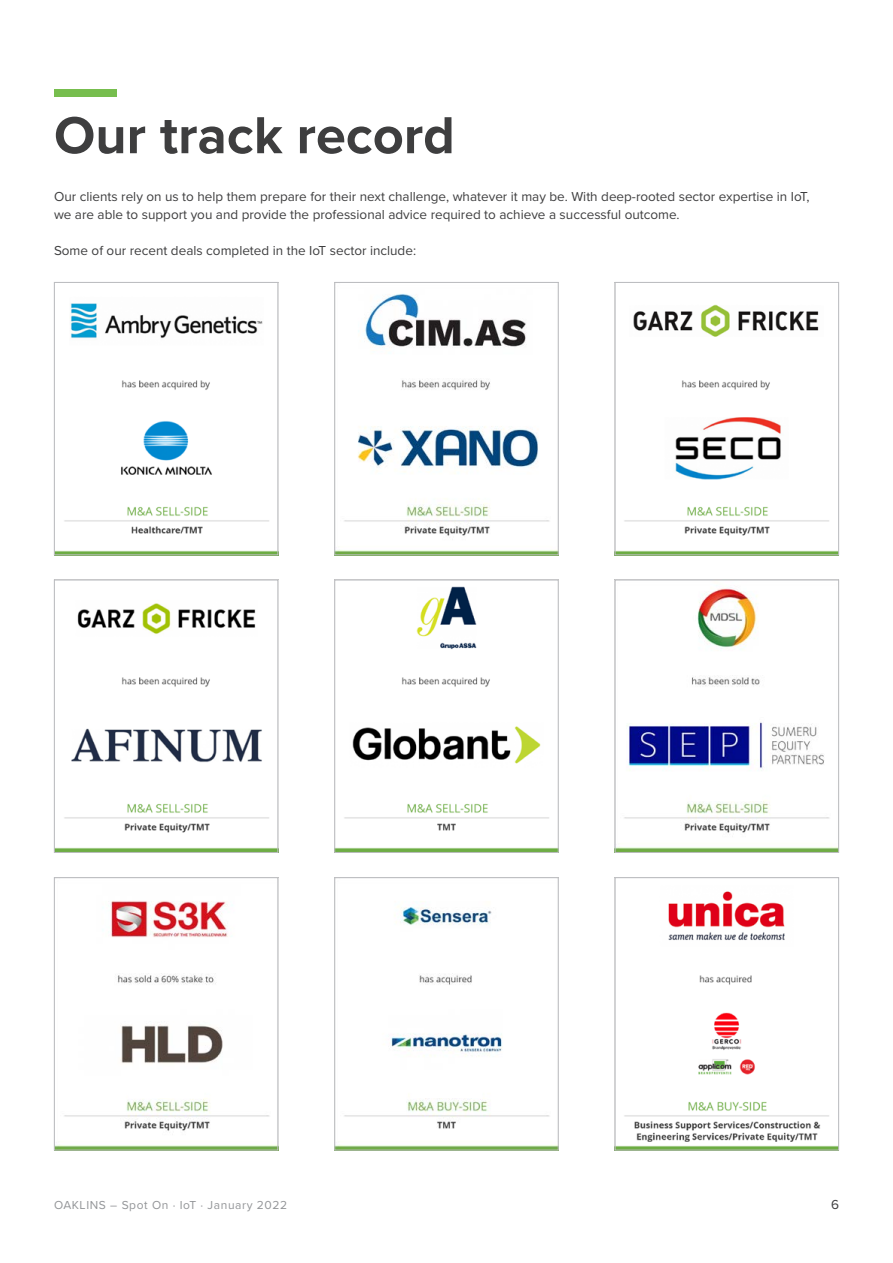
<style>
.page{position:relative;width:893px;height:1263px;background:#fff}
.page>*{position:absolute;margin:0;border:0;box-sizing:border-box;transform-origin:0 0}
._03_headline_level_1{font:700 54px "Proxima Nova";color:#3e3e3f}
._01_bodycopy{font:13.5px/18px "Proxima Nova";color:#3e3e3f}
.t1{font:12px "Proxima Nova";letter-spacing:.05em;color:#939598}
</style>
<div class="page">
<img style="left:336px;top:586px;width:221px;height:265px">
<div style="left:334px;top:580px;width:225px;height:273px;border:1px solid #bcbdc0"></div>
<div style="left:54px;top:89px;width:63px;height:8px;background:#77be4e"></div>
<img style="left:617px;top:304px;width:220px;height:249px">
<div style="left:615px;top:282px;width:224px;height:273px;border:1px solid #bcbdc0"></div>
<img style="left:617px;top:891px;width:220px;height:257px">
<div style="left:615px;top:877px;width:224px;height:273px;border:1px solid #bcbdc0"></div>
<img style="left:336px;top:294px;width:221px;height:259px">
<div style="left:334px;top:282px;width:225px;height:273px;border:1px solid #bcbdc0"></div>
<img style="left:617px;top:587px;width:220px;height:264px">
<div style="left:615px;top:580px;width:224px;height:273px;border:1px solid #bcbdc0"></div>
<img style="left:56px;top:901px;width:220px;height:247px">
<div style="left:54px;top:877px;width:224px;height:273px;border:1px solid #bcbdc0"></div>
<img style="left:56px;top:603px;width:220px;height:248px">
<div style="left:54px;top:580px;width:224px;height:273px;border:1px solid #bcbdc0"></div>
<img style="left:56px;top:303px;width:220px;height:250px">
<div style="left:54px;top:282px;width:224px;height:273px;border:1px solid #bcbdc0"></div>
<img style="left:336px;top:901px;width:221px;height:247px">
<div style="left:334px;top:877px;width:225px;height:273px;border:1px solid #bcbdc0"></div>
<div style="left:692px;top:489px;width:70px;height:14px;background:#fff"></div>
<div style="left:692px;top:786px;width:70px;height:15px;background:#fff"></div>
<div style="left:692px;top:1083px;width:70px;height:15px;background:#fff"></div>
<div style="left:411px;top:1083px;width:70px;height:15px;background:#fff"></div>
<div style="left:411px;top:785px;width:70px;height:15px;background:#fff"></div>
<div style="left:129px;top:483px;width:75px;height:18px;background:#fff"></div>
<div style="left:129px;top:1079px;width:75px;height:19px;background:#fff"></div>
<p class="_03_headline_level_1" style="left:54px;top:104px;width:402px">Our track record</p>
<p class="_01_bodycopy" style="left:54px;top:186px;width:757px">Our clients rely on us to help them prepare for their next challenge, whatever it may be. With deep-rooted sector expertise in IoT, we are able to support you and provide the professional advice required to achieve a successful outcome.</p>
<p class="_01_bodycopy" style="left:54px;top:240px;width:364px">Some of our recent deals completed in the IoT sector include:</p>
<p class="t1" style="left:54px;top:1196px;width:235px">OAKLINS – Spot On · IoT · January 2022</p>
<p class="_01_bodycopy" style="left:831px;top:1194px;width:9px">6</p>
</div>
